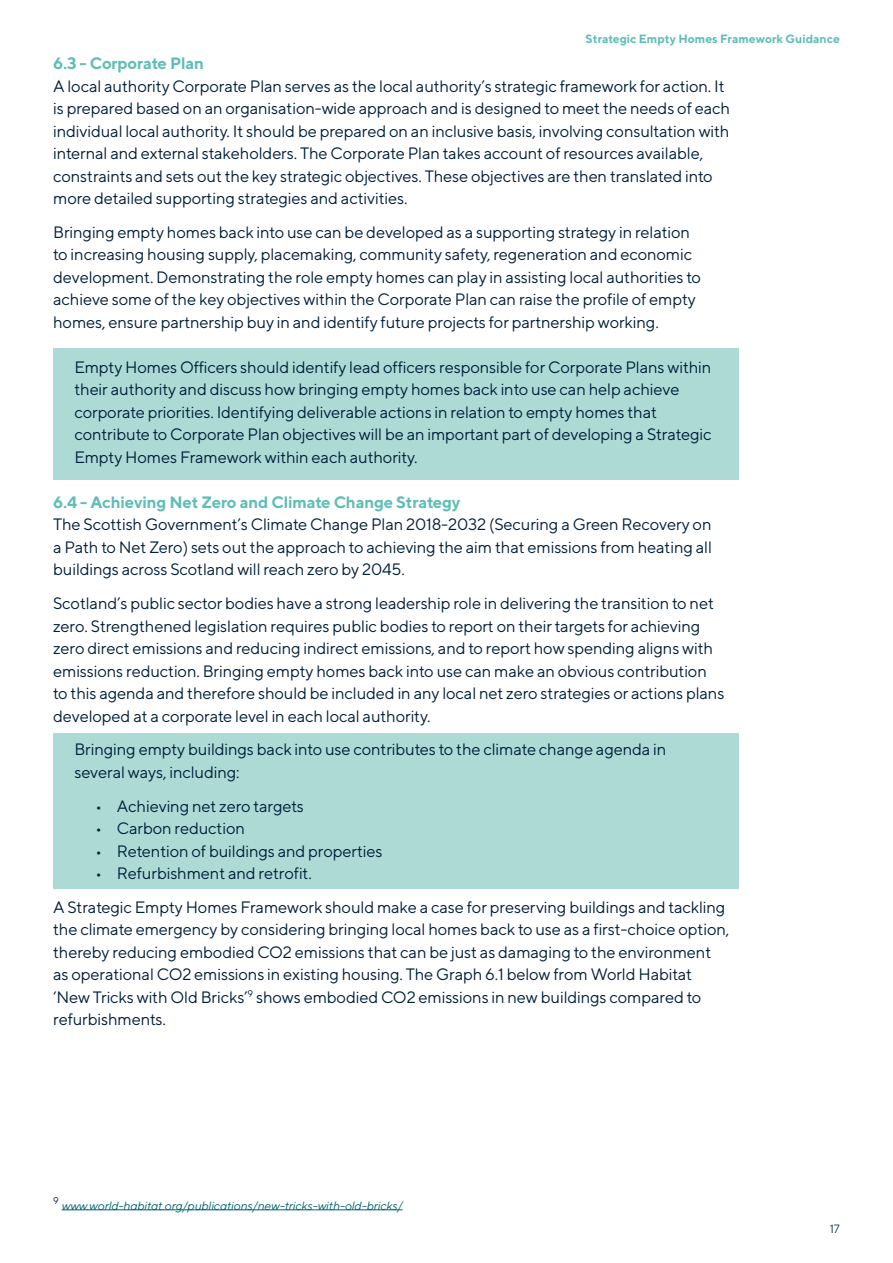
<style>
.page{position:relative;width:893px;height:1263px;background:#fff}
.page>*{position:absolute;margin:0;border:0;box-sizing:border-box;transform-origin:0 0}
.t1{font:16.5px/22.5px "TT Norms";letter-spacing:-.01em;color:#001f3b}
.t2{font:700 16.5px "TT Norms";letter-spacing:-.01em;color:#5fbeb5}
.t3{font:italic 12px "TT Norms";letter-spacing:-.01em;color:#00616f}
.t4{font:700 12px "TT Norms";color:#5fbeb5}
.t5{font:12px "TT Norms";color:#18385f}
.t6{font:9.6px "TT Norms";color:#001f3b}
</style>
<div class="page">
<div style="left:53px;top:733px;width:686px;height:156px;background:#addad4"></div>
<div style="left:53px;top:348px;width:686px;height:131px;background:#addad4"></div>
<hr style="left:62px;top:1209px;width:341px;height:1px;background:#00616f">
<p class="t4" style="left:586px;top:31px;width:256px">Strategic Empty Homes Framework Guidance</p>
<p class="t2" style="left:53px;top:53px;width:152px">6.3 - Corporate Plan</p>
<p class="t1" style="left:53px;top:74px;width:678px">A local authority Corporate Plan serves as the local authority’s strategic framework for action. It is prepared based on an organisation-wide approach and is designed to meet the needs of each individual local authority. It should be prepared on an inclusive basis, involving consultation with internal and external stakeholders. The Corporate Plan takes account of resources available, constraints and sets out the key strategic objectives. These objectives are then translated into more detailed supporting strategies and activities.</p>
<p class="t1" style="left:53px;top:220px;width:649px">Bringing empty homes back into use can be developed as a supporting strategy in relation to increasing housing supply, placemaking, community safety, regeneration and economic development. Demonstrating the role empty homes can play in assisting local authorities to achieve some of the key objectives within the Corporate Plan can raise the profile of empty homes, ensure partnership buy in and identify future projects for partnership working.</p>
<p class="t1" style="left:74px;top:355px;width:639px">Empty Homes Officers should identify lead officers responsible for Corporate Plans within their authority and discuss how bringing empty homes back into use can help achieve corporate priorities. Identifying deliverable actions in relation to empty homes that contribute to Corporate Plan objectives will be an important part of developing a Strategic Empty Homes Framework within each authority.</p>
<p class="t2" style="left:53px;top:492px;width:409px">6.4 - Achieving Net Zero and Climate Change Strategy</p>
<p class="t1" style="left:53px;top:513px;width:660px;text-align:justify">The Scottish Government’s Climate Change Plan 2018-2032 (Securing a Green Recovery on a Path to Net Zero) sets out the approach to achieving the aim that emissions from heating all buildings across Scotland will reach zero by 2045.</p>
<p class="t1" style="left:53px;top:592px;width:673px">Scotland’s public sector bodies have a strong leadership role in delivering the transition to net zero. Strengthened legislation requires public bodies to report on their targets for achieving zero direct emissions and reducing indirect emissions, and to report how spending aligns with emissions reduction. Bringing empty homes back into use can make an obvious contribution to this agenda and therefore should be included in any local net zero strategies or actions plans developed at a corporate level in each local authority.</p>
<p class="t1" style="left:74px;top:738px;width:594px">Bringing empty buildings back into use contributes to the climate change agenda in several ways, including:</p>
<p class="t1" style="left:96px;top:794px;width:210px">• Achieving net zero targets</p>
<p class="t1" style="left:96px;top:817px;width:151px">• Carbon reduction</p>
<p class="t1" style="left:96px;top:839px;width:288px">• Retention of buildings and properties</p>
<p class="t1" style="left:53px;top:856px;width:674px;line-height:33.8px;text-indent:43px">• Refurbishment and retrofit.<br>A Strategic Empty Homes Framework should make a case for preserving buildings and tackling</p>
<p class="t1" style="left:53px;top:918px;width:678px">the climate emergency by considering bringing local homes back to use as a first-choice option, thereby reducing embodied CO2 emissions that can be just as damaging to the environment as operational CO2 emissions in existing housing. The Graph 6.1 below from World Habitat ‘New Tricks with Old Bricks’<sup>9</sup> shows embodied CO2 emissions in new buildings compared to refurbishments.</p>
<p class="t6" style="left:53px;top:1195px;width:7px">9</p>
<p class="t3" style="left:62px;top:1198px;width:343px">www.world-habitat.org/publications/new-tricks-with-old-bricks/</p>
<p class="t5" style="left:830px;top:1221px;width:12px">17</p>
</div>
